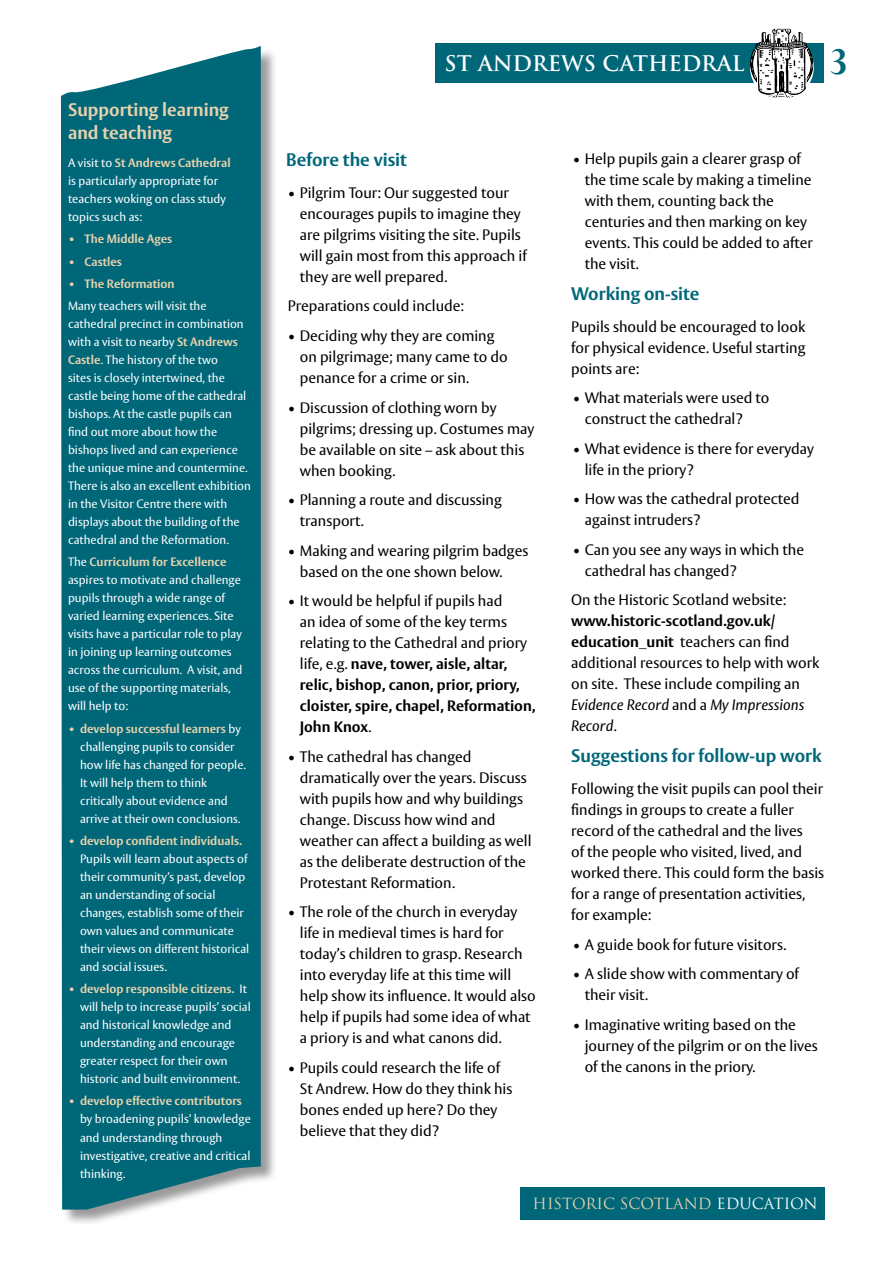
<style>
.page{position:relative;width:893px;height:1263px;background:#fff}
.page>*{position:absolute;margin:0;border:0;box-sizing:border-box;transform-origin:0 0}
.t1{font:700 42px "Perpetua";color:#006779}
.t2{font:700 21px "Trajan";color:#fff}
.t3{font:700 18px "Vesta";color:#006779}
.t4{font:700 18px/22.5px "Vesta";color:#e7d2ad}
.t5{font:15px/21px "Vesta";color:#000}
.t6{font:700 15px/21px "Vesta";color:#000}
.t7{font:15px "Trajan";color:#e7d2ad}
.t8{font:12px/18px "Vesta";color:#fff}
.t9{font:700 12px "Vesta";color:#e7d2ad}
.s1{font-weight:700;color:#e7d2ad}
.s2{font-weight:400}
.s3{font-weight:700}
.s4{font-style:italic}
.s5{color:#fff}
</style>
<div class="page">
<div style="left:462px;top:43px;width:361px;height:40px;background:#006779"></div>
<div style="left:435px;top:43px;width:332px;height:40px;background:#006779"></div>
<svg style="left:750px;top:35px;width:64px;height:64px;background:#a8a8a8"></svg>
<img style="left:767px;top:29px;width:10px;height:14px">
<div style="left:520px;top:1187px;width:305px;height:33px;background:#006779"></div>
<div style="left:61px;top:46px;width:227px;height:1186px;background:#000;opacity:.4"></div>
<div style="left:61px;top:46px;width:200px;height:1163px;background:#006779"></div>
<p class="t4" style="left:68px;top:99px;width:162px">Supporting learning and teaching</p>
<p class="t8" style="left:68px;top:154px;width:164px">A visit to <span class="s1">St Andrews Cathedral </span>is particularly appropriate for teachers woking on class study topics such as:</p>
<p class="t9" style="left:68px;top:232px;width:106px">• The Middle Ages</p>
<p class="t9" style="left:68px;top:254px;width:55px">• Castles</p>
<p class="t9" style="left:68px;top:276px;width:108px">• The Reformation</p>
<p class="t8" style="left:68px;top:297px;width:184px">Many teachers will visit the cathedral precinct in combination with a visit to nearby <span class="s1">St Andrews<br>Castle</span>. The history of the two<br>sites is closely intertwined, the castle being home of the cathedral bishops. At the castle pupils can find out more about how the bishops lived and can experience the unique mine and countermine.<br>There is also an excellent exhibition in the Visitor Centre there with displays about the building of the cathedral and the Reformation.</p>
<p class="t8" style="left:68px;top:554px;width:176px">The <span class="s1">Curriculum for Excellence </span>aspires to motivate and challenge pupils through a wide range of varied learning experiences. Site visits have a particular role to play in joining up learning outcomes across the curriculum. A visit, and use of the supporting materials, will help to:</p>
<p class="t8" style="left:80px;top:720px;width:168px;text-indent:-12px"><span class="s1">• develop successful learners</span> by challenging pupils to consider how life has changed for people.<br>It will help them to think critically about evidence and arrive at their own conclusions.</p>
<p class="t9" style="left:68px;top:833px;width:176px">• develop confident individuals.</p>
<p class="t8" style="left:80px;top:850px;width:171px">Pupils wilI learn about aspects of their community’s past, develop an understanding of social changes, establish some of their own values and communicate their views on different historical and social issues.</p>
<p class="t8" style="left:80px;top:980px;width:172px;text-indent:-12px"><span class="s1">• develop responsible citizens.</span> It will help to increase pupils’ social and historical knowledge and understanding and encourage greater respect for their own historic and built environment.</p>
<p class="t9" style="left:68px;top:1094px;width:175px">• develop effective contributors</p>
<p class="t8" style="left:80px;top:1111px;width:172px">by broadening pupils’ knowledge and understanding through investigative, creative and critical thinking.</p>
<h2 class="t2" style="left:445px;top:51px;width:301px">ST ANDREWS CATHEDRAL</h2>
<h1 class="t1" style="left:829px;top:39px;width:21px">3</h1>
<p class="t3" style="left:286px;top:149px;width:122px">Before the visit</p>
<p class="t5" style="left:300px;top:183px;width:228px;text-indent:-12px">• Pilgrim Tour: Our suggested tour encourages pupils to imagine they are pilgrims visiting the site. Pupils will gain most from this approach if they are well prepared.</p>
<p class="t5" style="left:288px;top:296px;width:178px">Preparations could include:</p>
<p class="t5" style="left:300px;top:326px;width:209px;text-indent:-12px">• Deciding why they are coming on pilgrimage; many came to do penance for a crime or sin.</p>
<p class="t5" style="left:300px;top:397px;width:236px;text-indent:-12px">• Discussion of clothing worn by pilgrims; dressing up. Costumes may be available on site – ask about this when booking.</p>
<p class="t5" style="left:300px;top:490px;width:204px;text-indent:-12px">• Planning a route and discussing transport.</p>
<p class="t5" style="left:300px;top:540px;width:230px;text-indent:-12px">• Making and wearing pilgrim badges based on the one shown below.</p>
<p class="t6" style="left:300px;top:591px;width:237px;text-indent:-12px"><span class="s2">• It would be helpful if pupils had<br>an idea of some of the key terms relating to the Cathedral and priory life, e.g.</span> nave, tower, aisle, altar, relic, bishop, canon, prior, priory, cloister, spire, chapel, Reformation,<br>John Knox<span class="s2">.</span></p>
<p class="t5" style="left:300px;top:746px;width:233px;text-indent:-12px">• The cathedral has changed dramatically over the years. Discuss with pupils how and why buildings change. Discuss how wind and weather can affect a building as well as the deliberate destruction of the<br>Protestant Reformation.</p>
<p class="t5" style="left:300px;top:902px;width:237px;text-indent:-12px">• The role of the church in everyday life in medieval times is hard for today’s children to grasp. Research into everyday life at this time will help show its influence. It would also help if pupils had some idea of what a priory is and what canons did.</p>
<p class="t5" style="left:300px;top:1057px;width:214px;text-indent:-12px">• Pupils could research the life of<br>St Andrew. How do they think his bones ended up here? Do they believe that they did?</p>
<p class="t5" style="left:585px;top:149px;width:230px;text-indent:-12px">• Help pupils gain a clearer grasp of the time scale by making a timeline with them, counting back the centuries and then marking on key events. This could be added to after the visit.</p>
<p class="t3" style="left:571px;top:283px;width:130px">Working on-site</p>
<p class="t5" style="left:571px;top:317px;width:236px;text-align:justify">Pupils should be encouraged to look for physical evidence. Useful starting points are:</p>
<p class="t5" style="left:585px;top:388px;width:186px;text-indent:-12px">• What materials were used to construct the cathedral?</p>
<p class="t5" style="left:585px;top:439px;width:231px;text-indent:-12px">• What evidence is there for everyday life in the priory?</p>
<p class="t5" style="left:585px;top:489px;width:216px;text-indent:-12px">• How was the cathedral protected against intruders?</p>
<p class="t5" style="left:585px;top:540px;width:221px;text-indent:-12px">• Can you see any ways in which the cathedral has changed?</p>
<p class="t5" style="left:571px;top:590px;width:217px">On the Historic Scotland website:</p>
<p class="t5" style="left:571px;top:611px;width:250px"><span class="s3">www.historic-scotland.gov.uk/ education_unit</span> teachers can find additional resources to help with work on site. These include compiling an<br><span class="s4">Evidence Record</span> and a <span class="s4">My Impressions<br>Record</span>.</p>
<p class="t3" style="left:571px;top:745px;width:252px">Suggestions for follow-up work</p>
<p class="t5" style="left:571px;top:779px;width:254px">Following the visit pupils can pool their findings in groups to create a fuller record of the cathedral and the lives<br>of the people who visited, lived, and worked there. This could form the basis for a range of presentation activities, for example:</p>
<p class="t5" style="left:573px;top:934px;width:215px">• A guide book for future visitors.</p>
<p class="t5" style="left:585px;top:964px;width:216px;text-indent:-12px">• A slide show with commentary of their visit.</p>
<p class="t5" style="left:585px;top:1014px;width:235px;text-indent:-12px">• Imaginative writing based on the journey of the pilgrim or on the lives of the canons in the priory.</p>
<p class="t7" style="left:533px;top:1195px;width:287px">HISTORIC SCOTLAND <span class="s5">EDUCATION</span></p>
</div>
